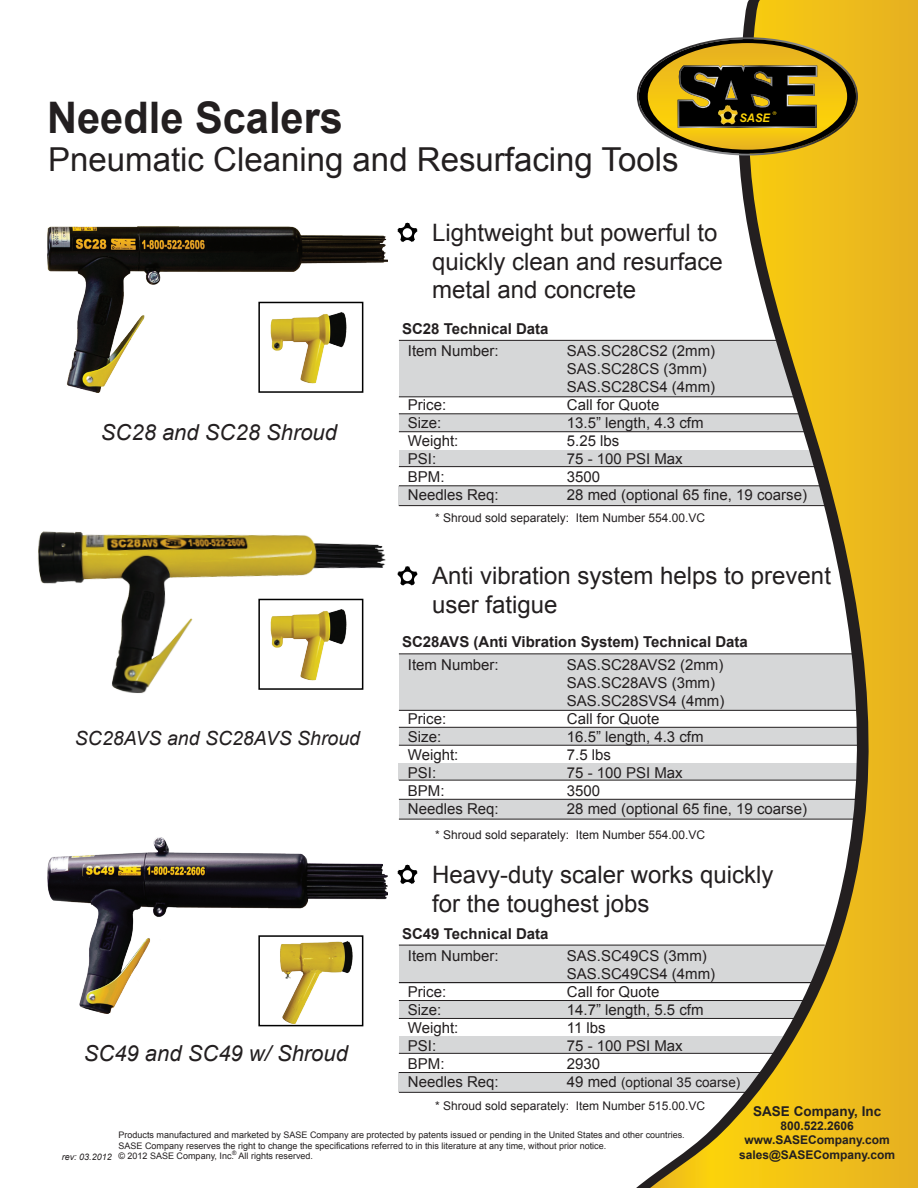
<style>
.page{position:relative;width:918px;height:1188px;background:#fff}
.page>*{position:absolute;margin:0;border:0;box-sizing:border-box;transform-origin:0 0}
.t1{font:700 43.5px "Arial";color:#231f20;scale:.96 1}
.t2{font:33px "Arial";color:#231f20}
.t3{font:24px/28.8px "Arial";color:#231f20}
.t4{font:italic 22.05px "Arial";color:#231f20}
.t5{font:italic 19.5px "Arial";color:#231f20}
.t6{font:15px/18px "Arial";color:#231f20}
.t7{font:700 15px "Arial";color:#231f20}
.t8{font:13.5px "Arial";color:#231f20}
.t9{font:700 13.5px "Arial";color:#231f20}
.t10{font:12px "Arial";color:#231f20}
.t11{font:700 12px/14.4px "Arial";color:#231f20;text-align:center}
.t12{font:italic 700 11.85px "Arial";color:#fcd308;scale:.94 1}
.t13{font:9px "Arial";color:#231f20}
.t14{font:6px "Arial";color:#231f20}
.s1{font-size:15px}
.s2{font-style:italic}
</style>
<div class="page">
<img style="left:38px;top:531px;width:388px;height:180px">
<svg style="left:398px;top:865px;width:19px;height:19px"></svg>
<svg style="left:398px;top:566px;width:19px;height:20px"></svg>
<div style="left:399px;top:1073px;width:446px;height:19px;background:#d6d7d8"></div>
<div style="left:399px;top:1001px;width:426px;height:17px;background:#d6d7d8"></div>
<div style="left:399px;top:945px;width:426px;height:38px;background:#d6d7d8"></div>
<div style="left:399px;top:1036px;width:437px;height:17px;background:#d6d7d8"></div>
<div style="left:399px;top:799px;width:490px;height:20px;background:#d6d7d8"></div>
<div style="left:399px;top:727px;width:490px;height:18px;background:#d6d7d8"></div>
<div style="left:399px;top:654px;width:490px;height:56px;background:#d6d7d8"></div>
<div style="left:399px;top:763px;width:503px;height:17px;background:#d6d7d8"></div>
<div style="left:399px;top:486px;width:446px;height:20px;background:#d6d7d8"></div>
<div style="left:399px;top:414px;width:426px;height:18px;background:#d6d7d8"></div>
<div style="left:399px;top:340px;width:426px;height:57px;background:#d6d7d8"></div>
<div style="left:399px;top:450px;width:437px;height:17px;background:#d6d7d8"></div>
<img style="left:47px;top:837px;width:341px;height:176px">
<svg style="left:398px;top:223px;width:19px;height:19px"></svg>
<svg style="left:650px;top:0;width:268px;height:1188px"></svg>
<img style="left:48px;top:226px;width:339px;height:166px">
<div style="left:258px;top:935px;width:105px;height:91px;border:2px solid #000"></div>
<img style="left:265px;top:929px;width:91px;height:98px">
<div style="left:258px;top:302px;width:105px;height:91px;border:2px solid #000"></div>
<img style="left:263px;top:299px;width:96px;height:92px">
<div style="left:258px;top:599px;width:105px;height:91px;border:2px solid #000"></div>
<img style="left:263px;top:596px;width:96px;height:92px">
<svg style="left:637px;top:37px;width:221px;height:119px;background:#957e30"></svg>
<h1 class="t1" style="left:47px;top:88px;width:310px">Needle Scalers</h1>
<h2 class="t2" style="left:48px;top:138px;width:632px">Pneumatic Cleaning and Resurfacing Tools</h2>
<p class="t12" style="left:740px;top:110px;width:34px">SASE</p>
<h3 class="t3" style="left:432px;top:218px;width:292px">Lightweight but powerful to quickly clean and resurface metal and concrete</h3>
<h3 class="t4" style="left:101px;top:418px;width:238px">SC28 and SC28 Shroud</h3>
<h3 class="t5" style="left:75px;top:726px;width:287px">SC28AVS and SC28AVS Shroud</h3>
<h3 class="t4" style="left:84px;top:1039px;width:266px">SC49 and SC49 w/ Shroud</h3>
<p class="t7" style="left:402px;top:319px;width:148px">SC28 Technical Data</p>
<p class="t6" style="left:408px;top:342px;width:92px">Item Number:</p>
<p class="t6" style="left:408px;top:396px;width:92px">Price:<br>Size:<br>Weight:<br>PSI:<br>BPM:<br>Needles Req:</p>
<p class="t6" style="left:567px;top:342px;width:242px">SAS.SC28CS2 (2mm)<br>SAS.SC28CS (3mm)<br>SAS.SC28CS4 (4mm)<br>Call for Quote<br>13.5” length, 4.3 cfm<br>5.25 lbs<br>75 - 100 PSI Max<br>3500<br>28 med (optional 65 fine, 19 coarse)</p>
<p class="t10" style="left:435px;top:510px;width:272px">* Shroud sold separately: Item Number 554.00.VC</p>
<h3 class="t3" style="left:432px;top:562px;width:400px">Anti vibration system helps to prevent user fatigue</h3>
<p class="t7" style="left:402px;top:632px;width:347px">SC28AVS (Anti Vibration System) Technical Data</p>
<p class="t6" style="left:408px;top:656px;width:92px">Item Number:</p>
<p class="t6" style="left:567px;top:656px;width:242px">SAS.SC28AVS2 (2mm)<br>SAS.SC28AVS (3mm)<br>SAS.SC28SVS4 (4mm)<br>Call for Quote<br>16.5” length, 4.3 cfm<br>7.5 lbs<br>75 - 100 PSI Max<br>3500<br>28 med (optional 65 fine, 19 coarse)</p>
<p class="t6" style="left:408px;top:710px;width:92px">Price:<br>Size:<br>Weight:<br>PSI:<br>BPM:<br>Needles Req:</p>
<p class="t10" style="left:435px;top:826px;width:272px">* Shroud sold separately: Item Number 554.00.VC</p>
<h3 class="t3" style="left:432px;top:860px;width:343px">Heavy-duty scaler works quickly for the toughest jobs</h3>
<p class="t7" style="left:402px;top:923px;width:148px">SC49 Technical Data</p>
<p class="t6" style="left:408px;top:947px;width:92px">Item Number:</p>
<p class="t6" style="left:408px;top:983px;width:92px">Price:<br>Size:<br>Weight:<br>PSI:<br>BPM:<br>Needles Req:</p>
<p class="t6" style="left:567px;top:947px;width:150px">SAS.SC49CS (3mm)<br>SAS.SC49CS4 (4mm)<br>Call for Quote<br>14.7” length, 5.5 cfm<br>11 lbs<br>75 - 100 PSI Max<br>2930</p>
<p class="t8" style="left:567px;top:1074px;width:175px"><span class="s1">49 med</span> (optional 35 coarse)</p>
<p class="t10" style="left:435px;top:1098px;width:272px">* Shroud sold separately: Item Number 515.00.VC</p>
<p class="t9" style="left:753px;top:1102px;width:130px">SASE Company, Inc</p>
<p class="t11" style="left:745px;top:1119px;width:147px">800.522.2606 www.SASECompany.com</p>
<p class="t13" style="left:118px;top:1129px;width:568px">Products manufactured and marketed by SASE Company are protected by patents issued or pending in the United States and other countries.</p>
<p class="t13" style="left:118px;top:1139px;width:489px">SASE Company reserves the right to change the specifications referred to in this literature at any time, without prior notice.</p>
<p class="t13" style="left:62px;top:1150px;width:253px"><span class="s2">rev: 03.2012</span> © 2012 SASE Company, Inc. All rights reserved.</p>
<p class="t14" style="left:232px;top:1149px;width:6px">®</p>
<p class="t11" style="left:739px;top:1148px;width:158px">sales@SASECompany.com</p>
</div>
